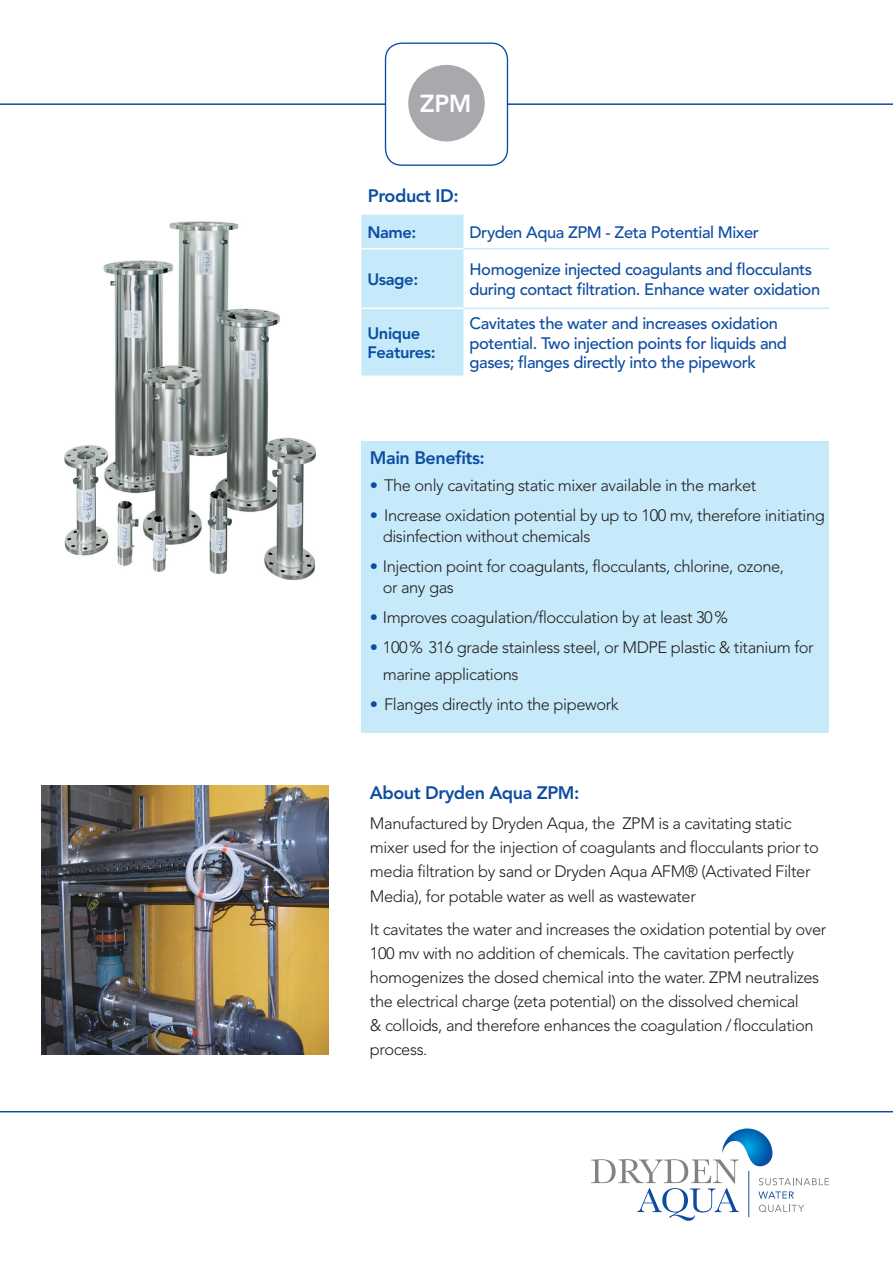
<style>
.page{position:relative;width:893px;height:1263px;background:#fff}
.page>*{position:absolute;margin:0;border:0;box-sizing:border-box;transform-origin:0 0}
.t1{font:800 24.45px "Avenir";color:#fff}
.t2{font:800 18px "Avenir";letter-spacing:-.025em;color:#0d4da1}
.t3{font:300 16.5px/24px "Avenir";letter-spacing:-.025em;color:#231f20}
.t4{font:500 16.5px/19.8px "Avenir";letter-spacing:-.025em;color:#0d4da1}
.t5{font:800 16.5px/19.8px "Avenir";letter-spacing:-.025em;color:#0d4da1}
.s1{color:#0d4da1}
</style>
<div class="page">
<svg style="left:591px;top:1128px;width:238px;height:93px"></svg>
<hr style="left:0;top:1111px;width:893px;height:1px;background:#0d4da1">
<hr style="left:0;top:103px;width:893px;height:2px;background:#0d4da1">
<img style="left:64px;top:221px;width:252px;height:359px">
<img style="left:41px;top:786px;width:287px;height:268px">
<div style="left:385px;top:43px;width:122px;height:122px;background:#fff;border-radius:16px"></div>
<div style="left:408px;top:65px;width:77px;height:76px;background:#a8a9ad;border-radius:50%"></div>
<div style="left:385px;top:43px;width:123px;height:123px;border:1px solid #0d4da1;border-radius:16px"></div>
<div style="left:361px;top:215px;width:102px;height:161px;background:#c6eafa"></div>
<hr style="left:361px;top:248px;width:102px;height:1px;background:#fff">
<hr style="left:361px;top:307px;width:102px;height:2px;background:#fff">
<hr style="left:463px;top:248px;width:366px;height:1px;background:#c6eafa">
<hr style="left:463px;top:307px;width:366px;height:2px;background:#c6eafa">
<div style="left:361px;top:441px;width:468px;height:292px;background:#c6eafa"></div>
<h1 class="t1" style="left:420px;top:90px;width:53px">ZPM</h1>
<p class="t2" style="left:368px;top:185px;width:92px">Product ID:</p>
<p class="t5" style="left:367px;top:222px;width:51px">Name:</p>
<p class="t4" style="left:469px;top:223px;width:291px">Dryden Aqua ZPM - Zeta Potential Mixer</p>
<p class="t5" style="left:367px;top:269px;width:52px">Usage:</p>
<p class="t4" style="left:469px;top:260px;width:352px">Homogenize injected coagulants and flocculants during contact filtration. Enhance water oxidation</p>
<p class="t5" style="left:367px;top:323px;width:70px">Unique<br>Features:</p>
<p class="t4" style="left:469px;top:314px;width:319px">Cavitates the water and increases oxidation potential. Two injection points for liquids and gases; flanges directly into the pipework</p>
<p class="t2" style="left:370px;top:447px;width:116px">Main Benefits:</p>
<p class="t3" style="left:370px;top:473px;width:388px"><span class="s1">•</span> The only cavitating static mixer available in the market</p>
<p class="t3" style="left:383px;top:504px;width:444px;line-height:21px;text-indent:-13px"><span class="s1">•</span> Increase oxidation potential by up to 100 mv, therefore initiating disinfection without chemicals</p>
<p class="t3" style="left:383px;top:555px;width:403px;line-height:21px;text-indent:-13px"><span class="s1">•</span> Injection point for coagulants, flocculants, chlorine, ozone, or any gas</p>
<p class="t3" style="left:370px;top:605px;width:359px"><span class="s1">•</span> Improves coagulation/flocculation by at least 30%</p>
<p class="t3" style="left:383px;top:633px;width:433px;line-height:27px;text-indent:-13px"><span class="s1">•</span> 100% 316 grade stainless steel, or MDPE plastic &amp; titanium for marine applications</p>
<p class="t3" style="left:370px;top:692px;width:250px"><span class="s1">•</span> Flanges directly into the pipework</p>
<p class="t2" style="left:370px;top:782px;width:211px">About Dryden Aqua ZPM:</p>
<p class="t3" style="left:370px;top:812px;width:450px">Manufactured by Dryden Aqua, the ZPM is a cavitating static mixer used for the injection of coagulants and flocculants prior to media filtration by sand or Dryden Aqua AFM® (Activated Filter Media), for potable water as well as wastewater</p>
<p class="t3" style="left:370px;top:917px;width:458px">It cavitates the water and increases the oxidation potential by over 100 mv with no addition of chemicals. The cavitation perfectly homogenizes the dosed chemical into the water. ZPM neutralizes the electrical charge (zeta potential) on the dissolved chemical<br>&amp; colloids, and therefore enhances the coagulation / flocculation process.</p>
</div>
